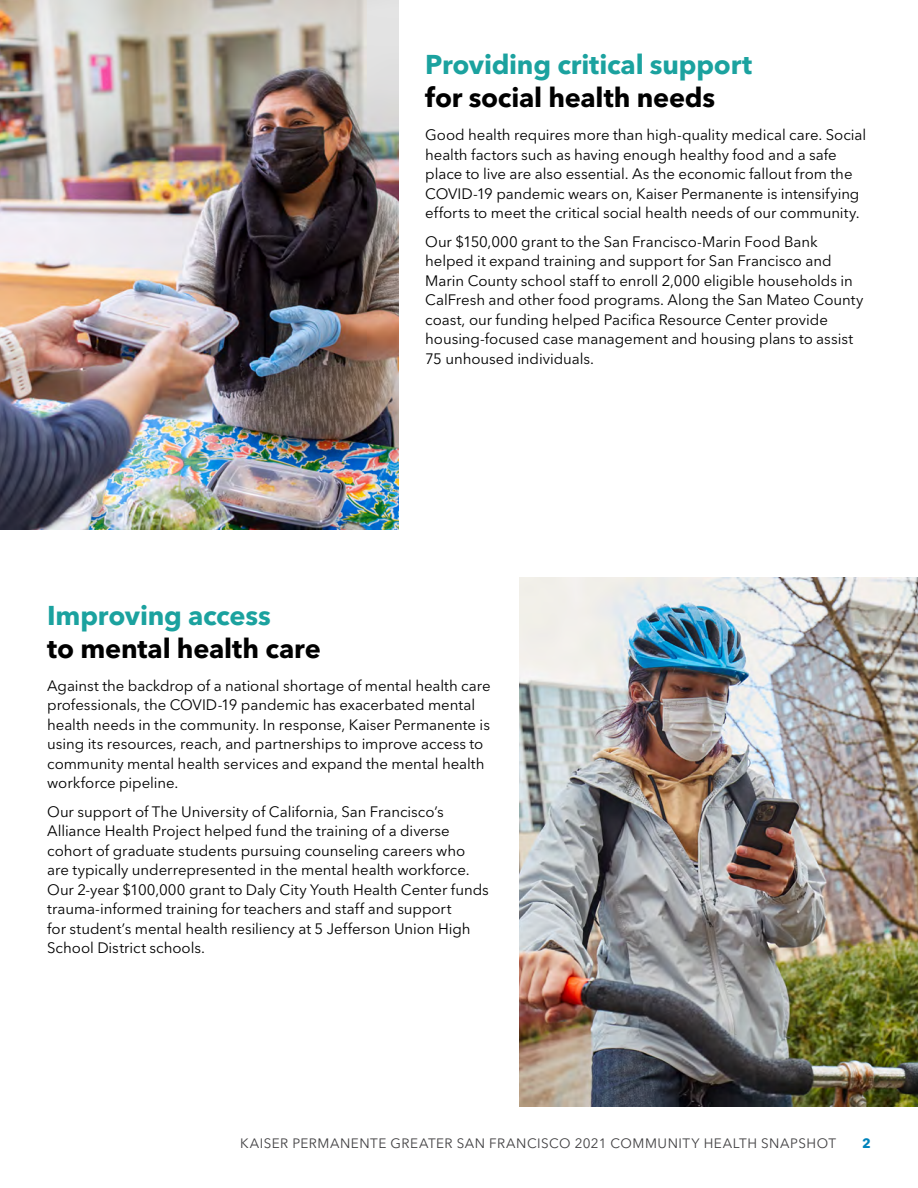
<style>
.page{position:relative;width:918px;height:1188px;background:#fff}
.page>*{position:absolute;margin:0;border:0;box-sizing:border-box;transform-origin:0 0}
.Heading_2{font:700 27px/33px "Avenir Next LT Pro";letter-spacing:-.01em;color:#1ba29f}
.Heading_2-2{font:700 27px/33px "Avenir Next LT Pro";letter-spacing:-.005em;color:#000}
.Body_Text{font:15px/19.5px "Avenir Next LT Pro";letter-spacing:-.005em;color:#000}
.t1{font:13.5px "Avenir Next LT Pro";letter-spacing:.04em;color:#414042}
.t2{font:700 13.5px "Avenir Next LT Pro";color:#0083bb}
.s1{color:#000}
.s2{color:#1ba29f}
</style>
<div class="page">
<img style="left:0;top:0;width:398px;height:530px">
<img style="left:520px;top:577px;width:398px;height:530px">
<h2 class="Heading_2" style="left:425px;top:48px;width:328px">Providing critical support <span class="s1">for social health needs</span></h2>
<p class="Body_Text" style="left:425px;top:125px;width:442px">Good health requires more than high-quality medical care. Social health factors such as having enough healthy food and a safe place to live are also essential. As the economic fallout from the COVID-19 pandemic wears on, Kaiser Permanente is intensifying efforts to meet the critical social health needs of our community.</p>
<p class="Body_Text" style="left:425px;top:232px;width:440px">Our $150,000 grant to the San Francisco-Marin Food Bank helped it expand training and support for San Francisco and Marin County school staff to enroll 2,000 eligible households in CalFresh and other food programs. Along the San Mateo County coast, our funding helped Pacifica Resource Center provide housing-focused case management and housing plans to assist 75 unhoused individuals.</p>
<h2 class="Heading_2-2" style="left:47px;top:598px;width:275px"><span class="s2">Improving access<br></span>to mental health care</h2>
<p class="Body_Text" style="left:47px;top:676px;width:445px">Against the backdrop of a national shortage of mental health care professionals, the COVID-19 pandemic has exacerbated mental health needs in the community. In response, Kaiser Permanente is using its resources, reach, and partnerships to improve access to community mental health services and expand the mental health workforce pipeline.</p>
<p class="Body_Text" style="left:47px;top:802px;width:443px">Our support of The University of California, San Francisco’s Alliance Health Project helped fund the training of a diverse cohort of graduate students pursuing counseling careers who are typically underrepresented in the mental health workforce.<br>Our 2-year $100,000 grant to Daly City Youth Health Center funds trauma-informed training for teachers and staff and support<br>for student’s mental health resiliency at 5 Jefferson Union High School District schools.</p>
<p class="t1" style="left:240px;top:1135px;width:597px">KAISER PERMANENTE GREATER SAN FRANCISCO 2021 COMMUNITY HEALTH SNAPSHOT</p>
<p class="t2" style="left:862px;top:1134px;width:10px">2</p>
</div>
